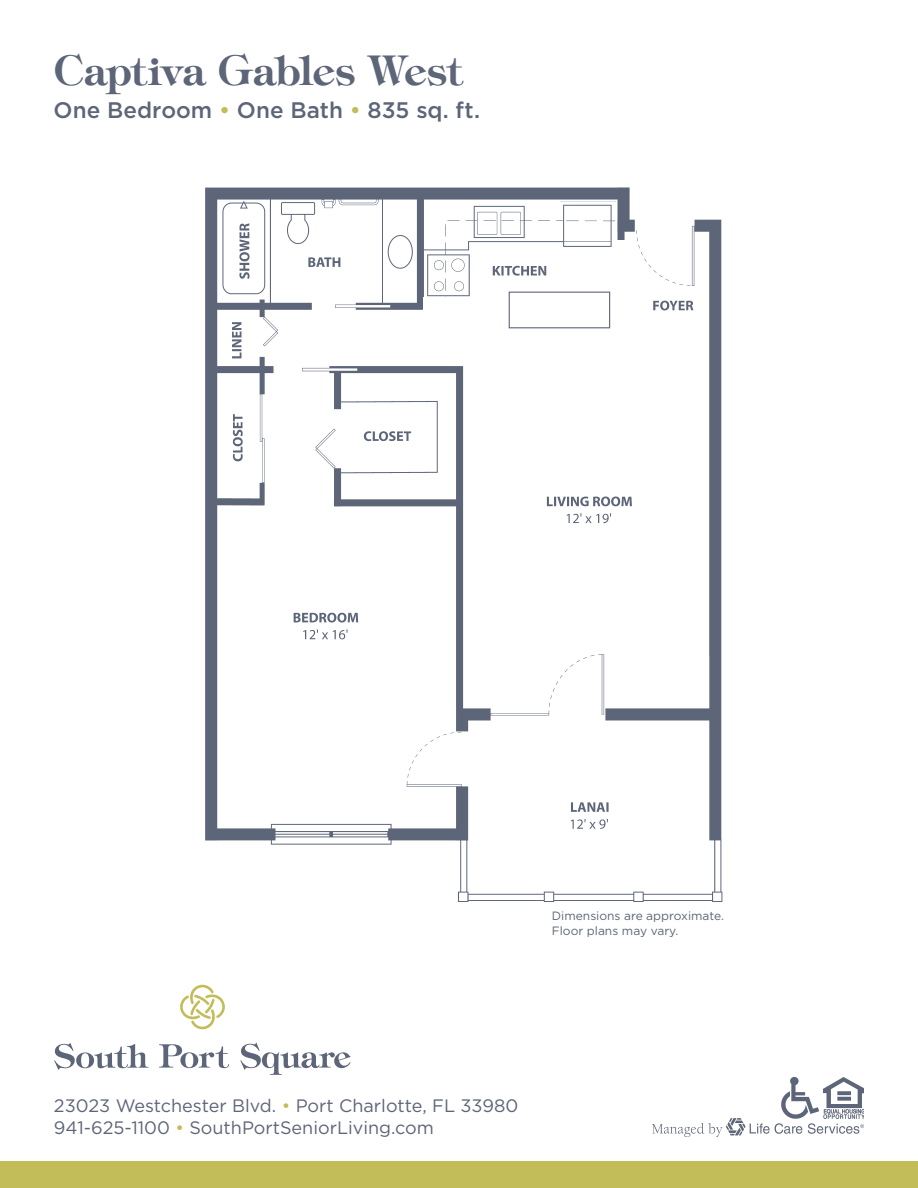
<style>
.page{position:relative;width:918px;height:1188px;background:#fff}
.page>*{position:absolute;margin:0;border:0;box-sizing:border-box;transform-origin:0 0}
.t1{font:600 41.25px "Tiffany Std";color:#5d6578}
.t2{font:500 22.5px "Gotham";color:#5d6578}
.t3{font:18px/21.6px "Gotham";color:#5d6578}
.t4{font:12px "Gotham";color:#5d6578}
.s1{color:#c2bc59}
</style>
<div class="page">
<svg style="left:54px;top:1043px;width:95px;height:27px"></svg>
<svg style="left:180px;top:985px;width:45px;height:44px"></svg>
<svg style="left:159px;top:1044px;width:70px;height:24px"></svg>
<svg style="left:240px;top:1043px;width:111px;height:32px"></svg>
<img style="left:781px;top:1077px;width:38px;height:41px">
<img style="left:824px;top:1078px;width:40px;height:40px">
<img style="left:653px;top:1118px;width:211px;height:19px">
<div style="left:0;top:1161px;width:918px;height:27px;background:#c2bc59"></div>
<img style="left:205px;top:187px;width:518px;height:715px">
<div style="left:228px;top:219px;width:33px;height:65px;background:#fff"></div>
<img style="left:238px;top:217px;width:14px;height:62px">
<div style="left:564px;top:212px;width:53px;height:85px;background:#fff"></div>
<div style="left:581px;top:240px;width:53px;height:86px;background:#fff"></div>
<img style="left:560px;top:202px;width:55px;height:53px">
<div style="left:423px;top:298px;width:172px;height:34px;background:#fff"></div>
<div style="left:509px;top:292px;width:101px;height:36px;border:1px solid #5d6578"></div>
<p class="t1" style="left:54px;top:44px;width:410px">Captiva Gables West</p>
<p class="t2" style="left:54px;top:98px;width:428px">One Bedroom <span class="s1">•</span> One Bath <span class="s1">•</span> 835 sq. ft.</p>
<p class="t4" style="left:552px;top:909px;width:174px">Dimensions are approximate.</p>
<p class="t4" style="left:552px;top:924px;width:128px">Floor plans may vary.</p>
<p class="t3" style="left:54px;top:1095px;width:466px">23023 Westchester Blvd. <span class="s1">•</span> Port Charlotte, FL 33980<br>941-625-1100 <span class="s1">•</span> SouthPortSeniorLiving.com</p>
</div>
